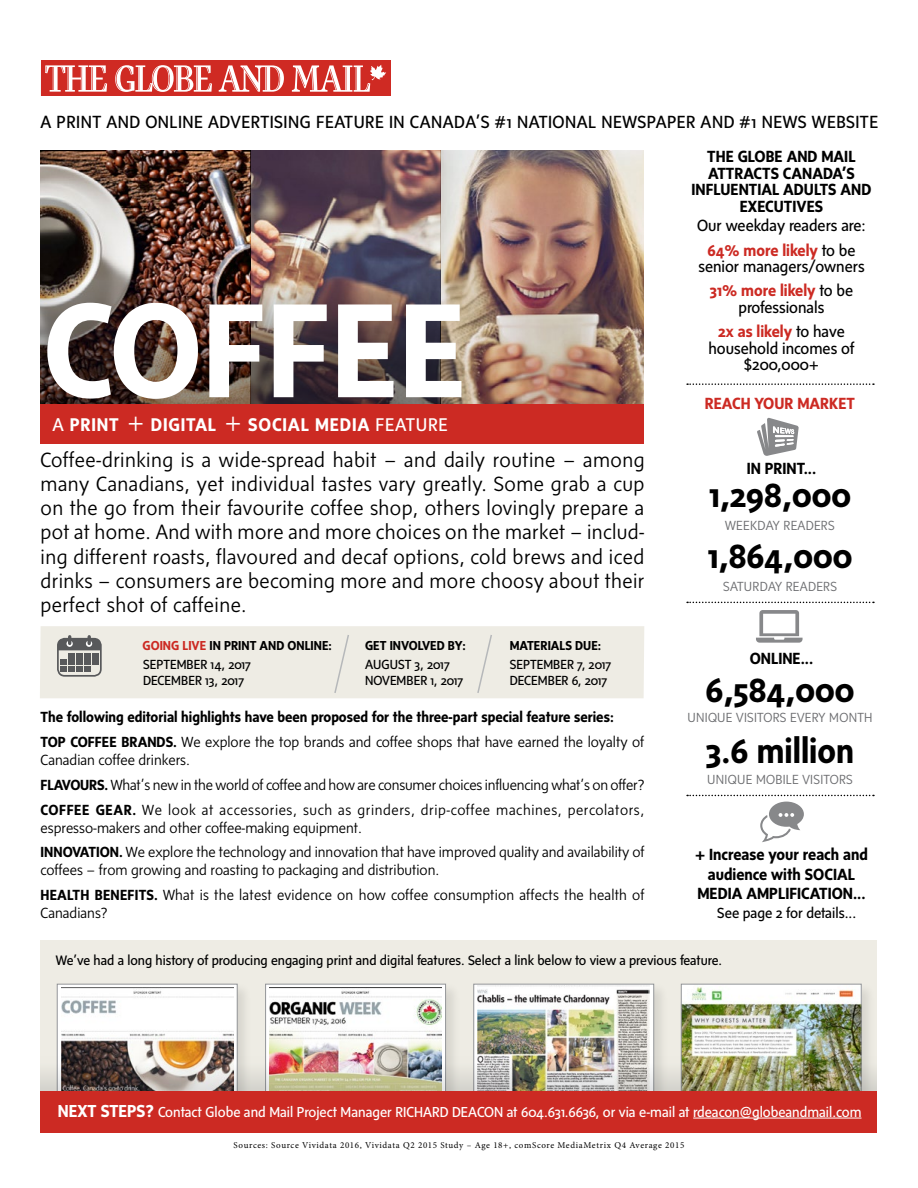
<style>
.page{position:relative;width:918px;height:1188px;background:#fff}
.page>*{position:absolute;margin:0;border:0;box-sizing:border-box;transform-origin:0 0}
.t1{font:700 136.95px "G Msans";color:#fff}
.t2{font:700 35.55px "G Msans";color:#000}
.t3{font:300 21px/24px "G Msans";letter-spacing:.02em;color:#000;text-align:justify}
.t4{font:700 18.75px "G Msans";letter-spacing:.04em;color:#fff}
.t5{font:18px "G Msans";letter-spacing:.025em;color:#000}
.t6{font:700 16.5px/16.5px "G Msans";color:#000;text-align:center}
.t7{font:16.5px/24.3px "G Msans";color:#000;text-align:center}
.t8{font:700 16.5px "G Msans";color:#cc2a23}
.t9{font:300 15px/24.8px "G Msans";color:#000}
.t10{font:700 15px/24.8px "G Msans";color:#000}
.t11{font:15px "G Msans";color:#000}
.t12{font:14.7px "G Msans";color:#fff}
.t13{font:13.95px "G Msans";color:#000}
.t14{font:13.5px/16.5px "G Msans";color:#000}
.t15{font:300 13.5px "G Msans";letter-spacing:.02em;color:#6d6e71}
.t16{font:700 13.35px "G Msans";color:#000}
.t17{font:9px "Minion Pro";letter-spacing:.07em;color:#000}
.s1{font-weight:400}
.s2{font-weight:300;font-size:27.6px}
.s3{color:#cc2a23}
.s4{font-weight:300}
.s5{font-weight:700}
.s6{font-weight:700;color:#cc2a23}
.s7{font-weight:700;font-size:17.7px}
</style>
<div class="page">
<div style="left:40px;top:940px;width:838px;height:155px;background:#eeece4"></div>
<div style="left:472px;top:982px;width:197px;height:136px;background:#000;opacity:.1"></div>
<img style="left:477px;top:986px;width:173px;height:70px">
<div style="left:474px;top:984px;width:180px;height:119px;border:1px solid #939598"></div>
<div style="left:679px;top:982px;width:197px;height:136px;background:#000;opacity:.1"></div>
<img style="left:683px;top:986px;width:176px;height:70px">
<div style="left:681px;top:984px;width:180px;height:119px;border:1px solid #939598"></div>
<div style="left:263px;top:982px;width:198px;height:136px;background:#000;opacity:.1"></div>
<div style="left:266px;top:984px;width:180px;height:119px;background:linear-gradient(to right,#fff,#fff)"></div>
<img style="left:270px;top:988px;width:171px;height:68px">
<div style="left:265px;top:984px;width:181px;height:119px;border:1px solid #939598"></div>
<div style="left:55px;top:982px;width:197px;height:136px;background:#000;opacity:.1"></div>
<svg style="left:59px;top:986px;width:176px;height:70px"></svg>
<img style="left:61px;top:988px;width:172px;height:68px">
<div style="left:57px;top:984px;width:180px;height:119px;border:1px solid #939598"></div>
<img style="left:440px;top:150px;width:204px;height:254px">
<img style="left:250px;top:150px;width:190px;height:127px">
<img style="left:41px;top:150px;width:209px;height:127px">
<img style="left:41px;top:277px;width:210px;height:127px">
<svg style="left:251px;top:277px;width:189px;height:127px;background:#58494b"></svg>
<div style="left:41px;top:404px;width:603px;height:39px;background:#cc2a23"></div>
<div style="left:41px;top:60px;width:350px;height:36px;background:#cf2a23"></div>
<svg style="left:45px;top:65px;width:341px;height:27px"></svg>
<div style="left:40px;top:626px;width:604px;height:72px;background:#eeece4"></div>
<div style="left:40px;top:1091px;width:838px;height:41px;background:#cc2a23"></div>
<hr style="left:693px;top:1118px;width:169px;height:1px;background:#fff">
<img style="left:40px;top:1056px;width:838px;height:35px">
<svg style="left:687px;top:602px;width:187px;height:1px"></svg>
<svg style="left:687px;top:383px;width:187px;height:2px"></svg>
<svg style="left:687px;top:795px;width:187px;height:1px"></svg>
<svg style="left:757px;top:418px;width:42px;height:38px"></svg>
<svg style="left:756px;top:610px;width:47px;height:33px"></svg>
<svg style="left:760px;top:802px;width:44px;height:40px"></svg>
<p class="t5" style="left:41px;top:112px;width:839px">A PRINT AND ONLINE ADVERTISING FEATURE IN CANADA’S #1 NATIONAL NEWSPAPER AND #1 NEWS WEBSITE</p>
<h1 class="t1" style="left:43px;top:273px;width:425px">COFFEE</h1>
<p class="t4" style="left:53px;top:414px;width:397px"><span class="s1">A</span> PRINT <span class="s2">+</span> DIGITAL <span class="s2">+</span> SOCIAL MEDIA <span class="s1">FEATURE</span></p>
<p class="t3" style="left:41px;top:448px;width:606px">Coffee-drinking is a wide-spread habit – and daily routine – among many Canadians, yet individual tastes vary greatly. Some grab a cup on the go from their favourite coffee shop, others lovingly prepare a pot at home. And with more and more choices on the market – includ&shy;ing different roasts, flavoured and decaf options, cold brews and iced drinks – consumers are becoming more and more choosy about their perfect shot of caffeine.</p>
<p class="t16" style="left:143px;top:638px;width:191px"><span class="s3">GOING LIVE</span> IN PRINT AND ONLINE:</p>
<p class="t14" style="left:143px;top:656px;width:110px">SEPTEMBER 14, 2017<br>DECEMBER 13, 2017</p>
<p class="t14" style="left:510px;top:656px;width:103px">SEPTEMBER 7, 2017<br>DECEMBER 6, 2017</p>
<p class="t16" style="left:365px;top:638px;width:102px">GET INVOLVED BY:</p>
<p class="t16" style="left:510px;top:638px;width:93px">MATERIALS DUE:</p>
<p class="t14" style="left:365px;top:656px;width:100px">AUGUST 3, 2017<br>NOVEMBER 1, 2017</p>
<p class="t10" style="left:41px;top:705px;width:605px">The following editorial highlights have been proposed for the three-part special feature series:<br>TOP COFFEE BRANDS. <span class="s4">We explore the top brands and coffee shops that have earned the loyalty of</span></p>
<p class="t9" style="left:41px;top:748px;width:605px">Canadian coffee drinkers.<br><span class="s5">FLAVOURS.</span> What’s new in the world of coffee and how are consumer choices influencing what’s on offer?<br><span class="s5">COFFEE GEAR.</span> We look at accessories, such as grinders, drip-coffee machines, percolators,</p>
<p class="t9" style="left:41px;top:815px;width:605px">espresso-makers and other coffee-making equipment.<br><span class="s5">INNOVATION.</span> We explore the technology and innovation that have improved quality and availability of</p>
<p class="t9" style="left:41px;top:858px;width:605px">coffees – from growing and roasting to packaging and distribution.<br><span class="s5">HEALTH BENEFITS.</span> What is the latest evidence on how coffee consumption affects the health of</p>
<p class="t9" style="left:41px;top:901px;width:68px">Canadians?</p>
<p class="t6" style="left:692px;top:148px;width:181px">THE GLOBE AND MAIL<br>ATTRACTS CANADA’S<br>INFLUENTIAL ADULTS AND<br>EXECUTIVES</p>
<p class="t7" style="left:697px;top:214px;width:170px">Our weekday readers are:<br><span class="s6">64% more likely</span> to be</p>
<p class="t7" style="left:698px;top:254px;width:168px">senior managers/owners<br><span class="s6">31% more likely</span> to be</p>
<p class="t7" style="left:718px;top:295px;width:128px">professionals<br><span class="s6">2x as likely</span> to have</p>
<p class="t7" style="left:708px;top:340px;width:148px;line-height:16.5px">household incomes of $200,000+</p>
<p class="t8" style="left:705px;top:394px;width:152px">REACH YOUR MARKET</p>
<p class="t6" style="left:747px;top:460px;width:71px">IN PRINT...</p>
<h2 class="t2" style="left:709px;top:475px;width:144px">1,298,000</h2>
<p class="t15" style="left:725px;top:518px;width:111px">WEEKDAY READERS</p>
<h2 class="t2" style="left:708px;top:535px;width:146px">1,864,000</h2>
<p class="t15" style="left:723px;top:579px;width:115px">SATURDAY READERS</p>
<p class="t6" style="left:750px;top:650px;width:65px">ONLINE...</p>
<h2 class="t2" style="left:706px;top:670px;width:151px">6,584,000</h2>
<p class="t15" style="left:688px;top:710px;width:187px">UNIQUE VISITORS EVERY MONTH</p>
<h2 class="t2" style="left:706px;top:731px;width:150px">3.6 million</h2>
<p class="t15" style="left:707px;top:772px;width:147px">UNIQUE MOBILE VISITORS</p>
<p class="t6" style="left:695px;top:845px;width:174px;line-height:19.5px">+ Increase your reach and audience with SOCIAL<br>MEDIA AMPLIFICATION...</p>
<p class="t11" style="left:717px;top:904px;width:140px">See page 2 for details...</p>
<p class="t13" style="left:56px;top:952px;width:668px">We’ve had a long history of producing engaging print and digital features. Select a link below to view a previous feature.</p>
<p class="t12" style="left:58px;top:1103px;width:805px"><span class="s7">NEXT STEPS?</span> Contact Globe and Mail Project Manager RICHARD DEACON at 604.631.6636, or via e-mail at rdeacon@globeandmail.com</p>
<p class="t17" style="left:234px;top:1139px;width:452px">Sources: Source Vividata 2016, Vividata Q2 2015 Study – Age 18+, comScore MediaMetrix Q4 Average 2015</p>
</div>
